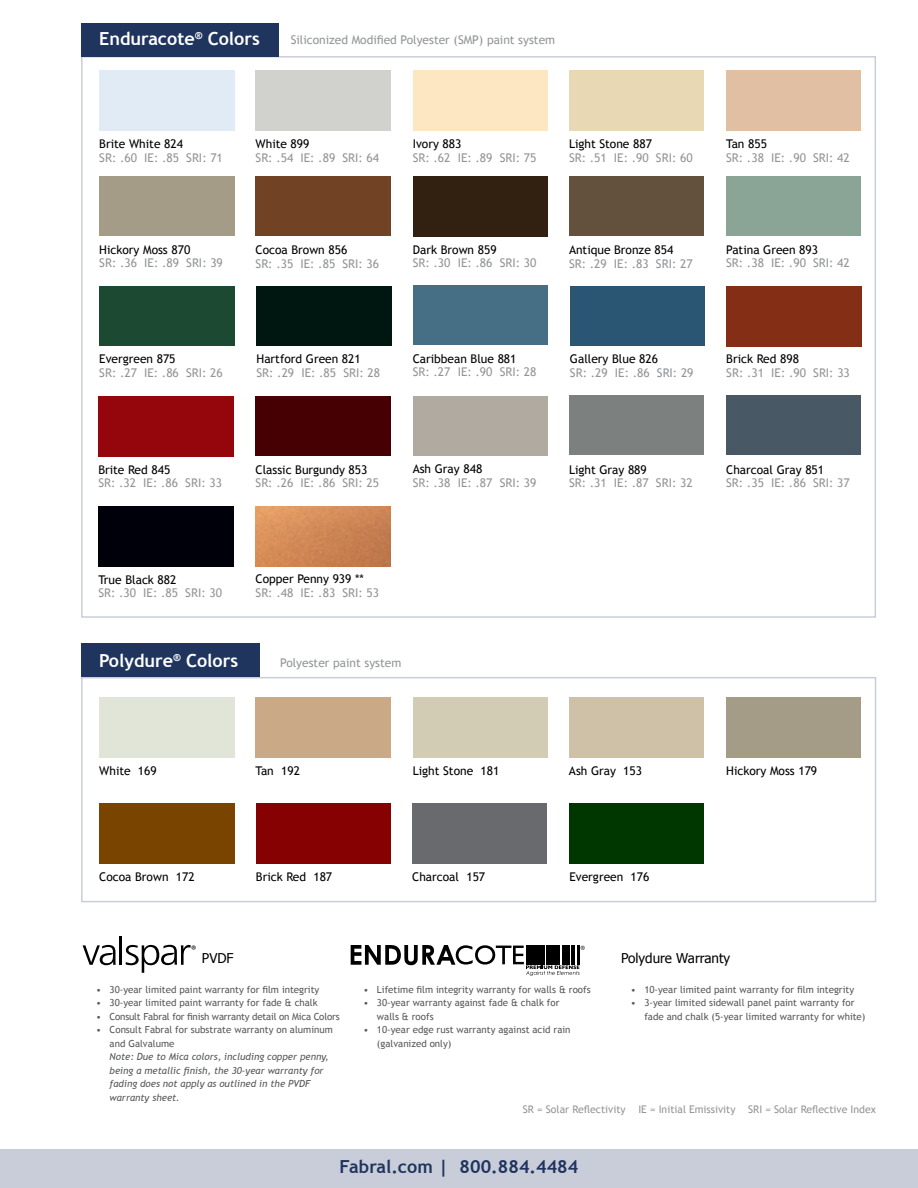
<style>
.page{position:relative;width:918px;height:1188px;background:#fff}
.page>*{position:absolute;margin:0;border:0;box-sizing:border-box;transform-origin:0 0}
.t1{font:700 18px "Trebuchet MS";color:#fff}
.t2{font:700 18px "Trebuchet MS";color:#1f355e}
.t3{font:13.5px "Tahoma";color:#000}
.t4{font:12.45px "Myriad Pro";color:#000}
.t5{font:12px "Trebuchet MS";color:#939598}
.t6{font:12px "Trebuchet MS";color:#000}
.t7{font:10.5px "Trebuchet MS";color:#939598}
.t8{font:9.75px/13.5px "Trebuchet MS";color:#58595b}
.t9{font:italic 9.75px/13.5px "Trebuchet MS";color:#58595b}
.t10{font:9.75px "Trebuchet MS";letter-spacing:-.02em;color:#58595b}
.t11{font:9.15px "Myriad";color:#000}
</style>
<div class="page">
<div style="left:0;top:1150px;width:918px;height:38px;background:#c8cdd9"></div>
<div style="left:81px;top:643px;width:178px;height:34px;background:#1f355e"></div>
<div style="left:81px;top:23px;width:198px;height:34px;background:#1f355e"></div>
<div style="left:99px;top:71px;width:135px;height:60px;background:#e1ebf5"></div>
<div style="left:569px;top:71px;width:135px;height:60px;background:#e8d8b4"></div>
<div style="left:413px;top:396px;width:135px;height:59px;background:#b0aaa0"></div>
<div style="left:570px;top:286px;width:135px;height:60px;background:#2a5673"></div>
<div style="left:256px;top:176px;width:135px;height:60px;background:#724224"></div>
<div style="left:726px;top:286px;width:135px;height:60px;background:#842f15"></div>
<div style="left:413px;top:176px;width:135px;height:61px;background:#322110"></div>
<div style="left:413px;top:71px;width:135px;height:60px;background:#fce7c2"></div>
<div style="left:256px;top:71px;width:135px;height:60px;background:#d1d1ce"></div>
<div style="left:726px;top:71px;width:135px;height:60px;background:#e1bfa3"></div>
<div style="left:99px;top:176px;width:135px;height:60px;background:#a49c87"></div>
<div style="left:413px;top:286px;width:135px;height:59px;background:#466f85"></div>
<div style="left:99px;top:286px;width:135px;height:60px;background:#1b4932"></div>
<div style="left:726px;top:176px;width:135px;height:60px;background:#8aa495"></div>
<div style="left:256px;top:286px;width:135px;height:60px;background:#001611"></div>
<div style="left:256px;top:396px;width:135px;height:60px;background:#460003"></div>
<div style="left:569px;top:176px;width:135px;height:60px;background:#64513d"></div>
<div style="left:569px;top:396px;width:135px;height:59px;background:#7c8180"></div>
<div style="left:726px;top:396px;width:135px;height:59px;background:#485865"></div>
<div style="left:98px;top:396px;width:135px;height:61px;background:#94060c"></div>
<div style="left:98px;top:506px;width:135px;height:61px;background:#00000a"></div>
<img style="left:256px;top:506px;width:135px;height:61px">
<div style="left:99px;top:697px;width:135px;height:61px;background:#e1e5d7"></div>
<div style="left:256px;top:697px;width:135px;height:61px;background:#caaa86"></div>
<div style="left:726px;top:697px;width:135px;height:61px;background:#a49c87"></div>
<div style="left:413px;top:697px;width:135px;height:61px;background:#d2ccb4"></div>
<div style="left:569px;top:697px;width:135px;height:61px;background:#cec1a7"></div>
<div style="left:99px;top:804px;width:135px;height:60px;background:#794400"></div>
<div style="left:256px;top:804px;width:135px;height:60px;background:#860101"></div>
<div style="left:412px;top:804px;width:135px;height:60px;background:#696a6d"></div>
<div style="left:569px;top:804px;width:135px;height:60px;background:#003600"></div>
<hr style="left:120px;top:936px;width:2px;height:29px;background:#000">
<svg style="left:83px;top:945px;width:33px;height:20px"></svg>
<svg style="left:126px;top:945px;width:65px;height:28px"></svg>
<svg style="left:351px;top:945px;width:229px;height:31px"></svg>
<h1 class="t1" style="left:99px;top:28px;width:162px">Enduracote<sup>®</sup> Colors</h1>
<p class="t5" style="left:291px;top:33px;width:266px">Siliconized Modified Polyester (SMP) paint system</p>
<p class="t6" style="left:99px;top:137px;width:85px">Brite White 824</p>
<p class="t5" style="left:99px;top:151px;width:125px">SR: .60 IE: .85 SRI: 71</p>
<p class="t6" style="left:99px;top:242px;width:93px">Hickory Moss 870</p>
<p class="t5" style="left:99px;top:256px;width:125px">SR: .36 IE: .89 SRI: 39</p>
<p class="t6" style="left:256px;top:137px;width:55px">White 899</p>
<p class="t5" style="left:256px;top:151px;width:125px">SR: .54 IE: .89 SRI: 64</p>
<p class="t6" style="left:256px;top:243px;width:93px">Cocoa Brown 856</p>
<p class="t5" style="left:256px;top:256px;width:125px">SR: .35 IE: .85 SRI: 36</p>
<p class="t6" style="left:413px;top:137px;width:50px">Ivory 883</p>
<p class="t5" style="left:413px;top:151px;width:125px">SR: .62 IE: .89 SRI: 75</p>
<p class="t6" style="left:569px;top:137px;width:84px">Light Stone 887</p>
<p class="t5" style="left:569px;top:151px;width:125px">SR: .51 IE: .90 SRI: 60</p>
<p class="t6" style="left:413px;top:242px;width:85px">Dark Brown 859</p>
<p class="t5" style="left:413px;top:256px;width:125px">SR: .30 IE: .86 SRI: 30</p>
<p class="t6" style="left:569px;top:243px;width:106px">Antique Bronze 854</p>
<p class="t5" style="left:569px;top:256px;width:125px">SR: .29 IE: .83 SRI: 27</p>
<p class="t6" style="left:726px;top:137px;width:42px">Tan 855</p>
<p class="t5" style="left:726px;top:151px;width:125px">SR: .38 IE: .90 SRI: 42</p>
<p class="t6" style="left:726px;top:242px;width:93px">Patina Green 893</p>
<p class="t5" style="left:726px;top:256px;width:125px">SR: .38 IE: .90 SRI: 42</p>
<p class="t6" style="left:99px;top:352px;width:78px">Evergreen 875</p>
<p class="t5" style="left:99px;top:365px;width:125px">SR: .27 IE: .86 SRI: 26</p>
<p class="t6" style="left:256px;top:352px;width:106px">Hartford Green 821</p>
<p class="t5" style="left:256px;top:365px;width:125px">SR: .29 IE: .85 SRI: 28</p>
<p class="t6" style="left:413px;top:352px;width:105px">Caribbean Blue 881</p>
<p class="t5" style="left:413px;top:365px;width:125px">SR: .27 IE: .90 SRI: 28</p>
<p class="t6" style="left:570px;top:352px;width:90px">Gallery Blue 826</p>
<p class="t5" style="left:570px;top:365px;width:125px">SR: .29 IE: .86 SRI: 29</p>
<p class="t6" style="left:726px;top:352px;width:74px">Brick Red 898</p>
<p class="t5" style="left:726px;top:365px;width:125px">SR: .31 IE: .90 SRI: 33</p>
<p class="t6" style="left:98px;top:462px;width:73px">Brite Red 845</p>
<p class="t5" style="left:98px;top:476px;width:125px">SR: .32 IE: .86 SRI: 33</p>
<p class="t6" style="left:256px;top:463px;width:113px">Classic Burgundy 853</p>
<p class="t5" style="left:256px;top:476px;width:125px">SR: .26 IE: .86 SRI: 25</p>
<p class="t6" style="left:413px;top:462px;width:71px">Ash Gray 848</p>
<p class="t5" style="left:413px;top:475px;width:125px">SR: .38 IE: .87 SRI: 39</p>
<p class="t6" style="left:569px;top:462px;width:79px">Light Gray 889</p>
<p class="t5" style="left:569px;top:476px;width:125px">SR: .31 IE: .87 SRI: 32</p>
<p class="t6" style="left:726px;top:462px;width:100px">Charcoal Gray 851</p>
<p class="t5" style="left:726px;top:476px;width:125px">SR: .35 IE: .86 SRI: 37</p>
<p class="t6" style="left:98px;top:572px;width:80px">True Black 882</p>
<p class="t5" style="left:98px;top:586px;width:125px">SR: .30 IE: .85 SRI: 30</p>
<p class="t6" style="left:256px;top:572px;width:110px">Copper Penny 939 **</p>
<p class="t5" style="left:256px;top:586px;width:125px">SR: .48 IE: .83 SRI: 53</p>
<h1 class="t1" style="left:99px;top:650px;width:140px">Polydure<sup>®</sup> Colors</h1>
<p class="t5" style="left:280px;top:655px;width:123px">Polyester paint system</p>
<p class="t6" style="left:99px;top:764px;width:59px">White 169</p>
<p class="t6" style="left:256px;top:764px;width:46px">Tan 192</p>
<p class="t6" style="left:413px;top:764px;width:88px">Light Stone 181</p>
<p class="t6" style="left:569px;top:764px;width:75px">Ash Gray 153</p>
<p class="t6" style="left:726px;top:764px;width:93px">Hickory Moss 179</p>
<p class="t6" style="left:99px;top:870px;width:97px">Cocoa Brown 172</p>
<p class="t6" style="left:256px;top:870px;width:78px">Brick Red 187</p>
<p class="t6" style="left:412px;top:870px;width:75px">Charcoal 157</p>
<p class="t6" style="left:569px;top:870px;width:81px">Evergreen 176</p>
<p class="t4" style="left:191px;top:942px;width:7px">®</p>
<p class="t11" style="left:580px;top:944px;width:6px">®</p>
<p class="t3" style="left:202px;top:949px;width:33px">PVDF</p>
<p class="t3" style="left:621px;top:949px;width:111px">Polydure Warranty</p>
<p class="t8" style="left:96px;top:983px;width:225px">• 30-year limited paint warranty for film integrity</p>
<p class="t8" style="left:96px;top:996px;width:223px">• 30-year limited paint warranty for fade &amp; chalk</p>
<p class="t10" style="left:96px;top:1011px;width:245px">• Consult Fabral for finish warranty detail on Mica Colors</p>
<p class="t8" style="left:110px;top:1023px;width:225px;text-indent:-14px">• Consult Fabral for substrate warranty on aluminum and Galvalume</p>
<p class="t9" style="left:110px;top:1050px;width:221px">Note: Due to Mica colors, including copper penny, being a metallic finish, the 30-year warranty for fading does not apply as outlined in the PVDF warranty sheet.</p>
<p class="t8" style="left:363px;top:983px;width:229px">• Lifetime film integrity warranty for walls &amp; roofs</p>
<p class="t8" style="left:377px;top:996px;width:184px;text-indent:-14px">• 30-year warranty against fade &amp; chalk for walls &amp; roofs</p>
<p class="t8" style="left:377px;top:1023px;width:195px;text-indent:-14px">• 10-year edge rust warranty against acid rain (galvanized only)</p>
<p class="t8" style="left:631px;top:983px;width:225px">• 10-year limited paint warranty for film integrity</p>
<p class="t8" style="left:644px;top:996px;width:223px;text-indent:-14px">• 3-year limited sidewall panel paint warranty for fade and chalk (5-year limited warranty for white)</p>
<p class="t7" style="left:523px;top:1103px;width:355px">SR = Solar Reflectivity IE = Initial Emissivity SRI = Solar Reflective Index</p>
<h1 class="t2" style="left:340px;top:1155px;width:240px">Fabral.com | 800.884.4484</h1>
</div>
